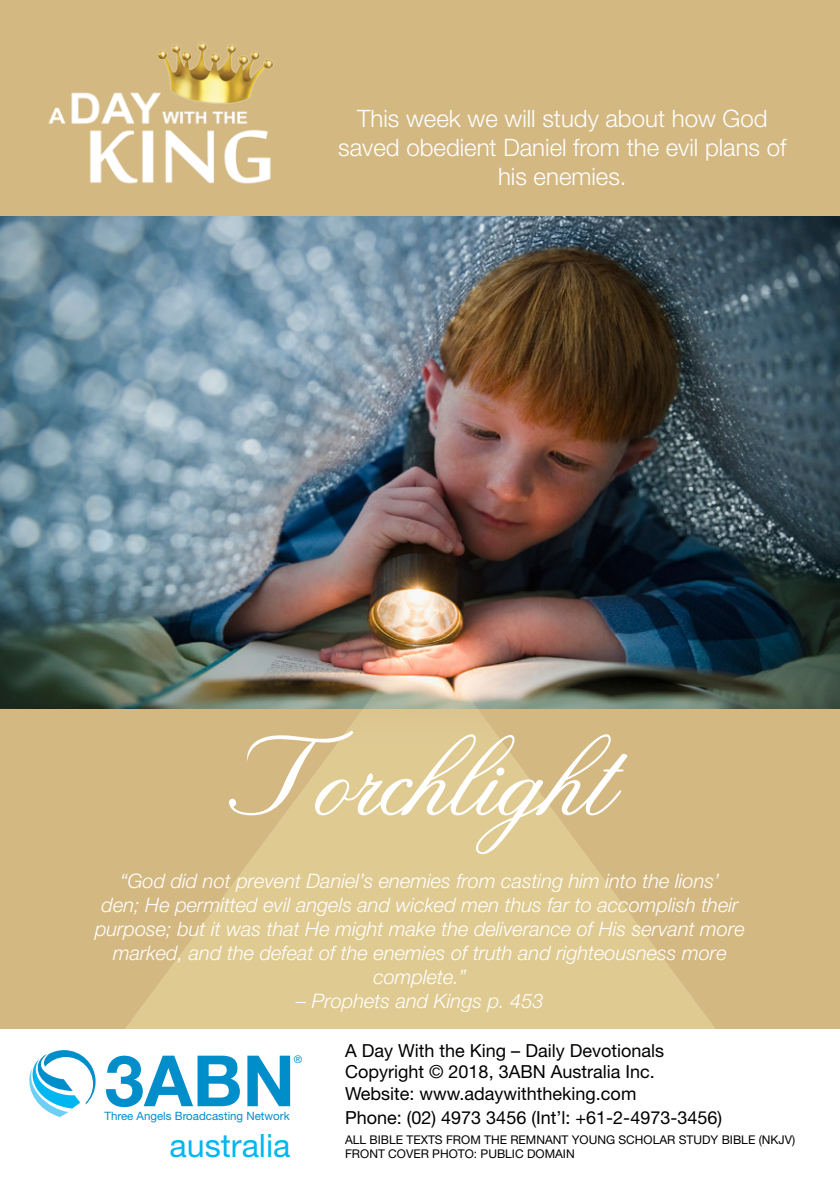
<style>
.page{position:relative;width:840px;height:1191px;background:#fff}
.page>*{position:absolute;margin:0;border:0;box-sizing:border-box;transform-origin:0 0}
.t1{font:120px "Venezio";color:#fff}
.t2{font:700 70.8px "Helvetica Neue";color:#008ecb}
.t3{font:32.2px "Helvetica Neue";color:#00b6f1}
.t4{font:300 24px "Helvetica Neue LT Pro";color:#fff}
.t5{font:italic 300 20px/24px "Helvetica Neue LT Pro";color:#fff;text-align:center}
.t6{font:18px "Helvetica Neue LT Pro";color:#000}
.t7{font:12px "Helvetica Neue LT Pro";color:#000}
.t8{font:11.4px "Helvetica Neue LT Pro";color:#008ecb}
.t9{font:10.6px "Helvetica Neue LT Pro";color:#008ecb}
</style>
<div class="page">
<div style="left:0;top:0;width:839px;height:1028px;background:#d3b882"></div>
<img style="left:0;top:216px;width:839px;height:493px">
<svg style="left:29px;top:1050px;width:66px;height:67px"></svg>
<img style="left:48px;top:42px;width:226px;height:142px">
<img style="left:109px;top:631px;width:622px;height:397px">
<p class="t4" style="left:357px;top:104px;width:411px">This week we will study about how God</p>
<p class="t4" style="left:338px;top:133px;width:449px">saved obedient Daniel from the evil plans of</p>
<p class="t4" style="left:498px;top:162px;width:130px">his enemies.</p>
<h1 class="t1" style="left:229px;top:716px;width:384px">Torchlight</h1>
<p class="t5" style="left:95px;top:869px;width:651px">“God did not prevent Daniel’s enemies from casting him into the lions’<br>den; He permitted evil angels and wicked men thus far to accomplish their purpose; but it was that He might make the deliverance of His servant more marked, and the defeat of the enemies of truth and righteousness more complete.”</p>
<p class="t5" style="left:296px;top:989px;width:249px">– Prophets and Kings p. 453</p>
<h2 class="t2" style="left:105px;top:1037px;width:192px">3ABN</h2>
<p class="t9" style="left:294px;top:1052px;width:10px">®</p>
<p class="t8" style="left:104px;top:1109px;width:187px">Three Angels Broadcasting Network</p>
<h3 class="t3" style="left:169px;top:1126px;width:122px">australia</h3>
<p class="t6" style="left:345px;top:1039px;width:320px">A Day With the King – Daily Devotionals</p>
<p class="t6" style="left:345px;top:1060px;width:311px">Copyright © 2018, 3ABN Australia Inc.</p>
<p class="t6" style="left:345px;top:1082px;width:292px">Website: www.adaywiththeking.com</p>
<p class="t6" style="left:345px;top:1106px;width:378px">Phone: (02) 4973 3456 (Int’l: +61-2-4973-3456)</p>
<p class="t7" style="left:345px;top:1132px;width:451px">ALL BIBLE TEXTS FROM THE REMNANT YOUNG SCHOLAR STUDY BIBLE (NKJV)</p>
<p class="t7" style="left:345px;top:1146px;width:231px">FRONT COVER PHOTO: PUBLIC DOMAIN</p>
</div>
